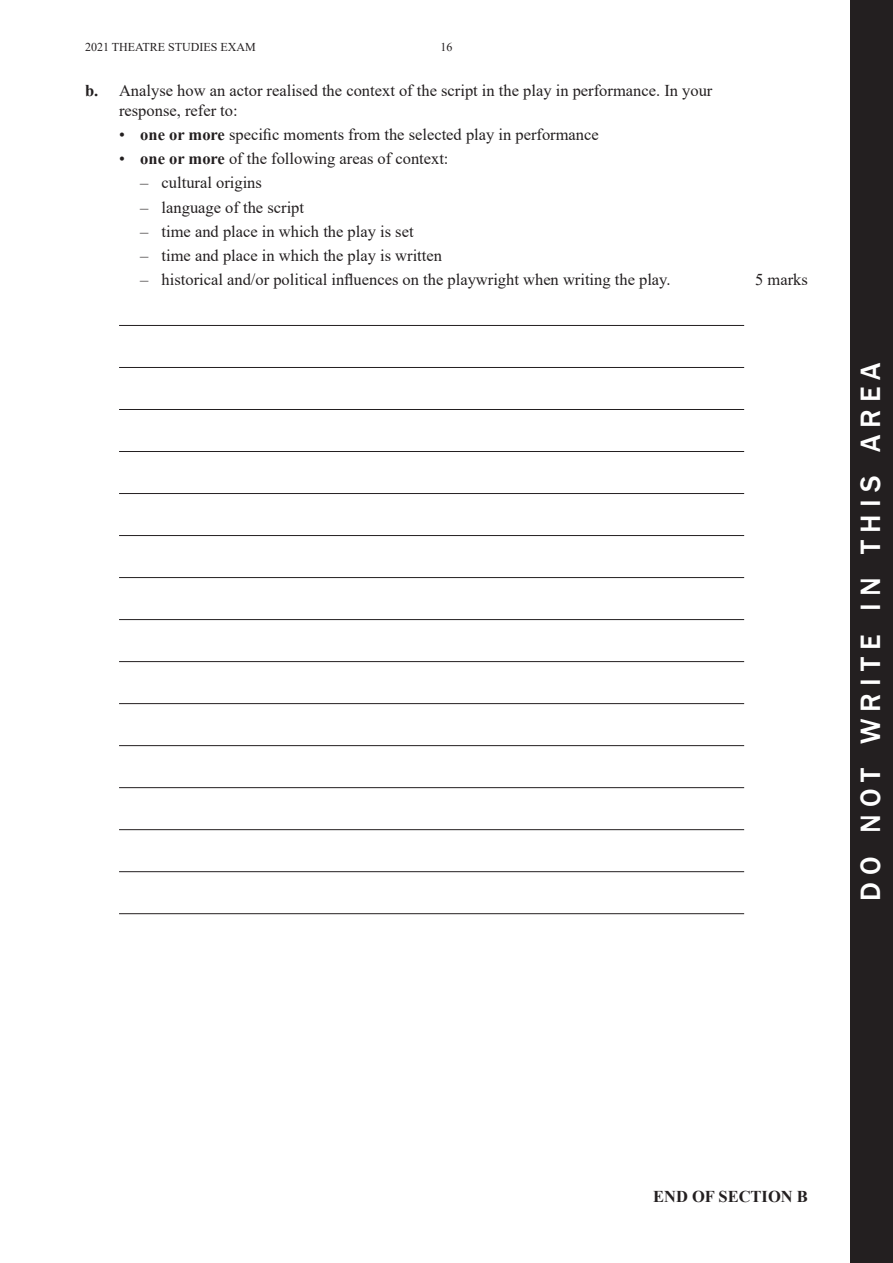
<style>
.page{position:relative;width:893px;height:1263px;background:#fff}
.page>*{position:absolute;margin:0;border:0;box-sizing:border-box;transform-origin:0 0}
.t1{font:28.8px "Franklin Gothic Medium SC800";letter-spacing:.25em;color:#fff}
.Bullet_3{font:16.5px "Times New Roman";color:#231f20}
.Bullet_2{font:16.5px "Times New Roman";color:#231f20}
.Body_tab_R-indent{font:16.5px/19.8px "Times New Roman";color:#231f20}
.Bullet_3_last{font:16.5px "Times New Roman";color:#231f20}
.Turn_over{font:700 16.5px "Times New Roman";color:#231f20}
.Marks{font:16.5px "Times New Roman";color:#231f20}
.t2{font:12px "Times New Roman";color:#231f20}
.s1{font-weight:700}
</style>
<div class="page">
<div style="left:850px;top:0;width:43px;height:1263px;background:#231f20"></div>
<hr style="left:119px;top:325px;width:625px;height:1px;background:#231f20">
<hr style="left:119px;top:367px;width:625px;height:1px;background:#231f20">
<hr style="left:119px;top:409px;width:625px;height:1px;background:#231f20">
<hr style="left:119px;top:451px;width:625px;height:1px;background:#231f20">
<hr style="left:119px;top:493px;width:625px;height:1px;background:#231f20">
<hr style="left:119px;top:535px;width:625px;height:1px;background:#231f20">
<hr style="left:119px;top:577px;width:625px;height:1px;background:#231f20">
<hr style="left:119px;top:619px;width:625px;height:1px;background:#231f20">
<hr style="left:119px;top:661px;width:625px;height:1px;background:#231f20">
<hr style="left:119px;top:703px;width:625px;height:1px;background:#231f20">
<hr style="left:119px;top:745px;width:625px;height:1px;background:#231f20">
<hr style="left:119px;top:787px;width:625px;height:1px;background:#231f20">
<hr style="left:119px;top:829px;width:625px;height:1px;background:#231f20">
<hr style="left:119px;top:871px;width:625px;height:1px;background:#231f20">
<hr style="left:119px;top:913px;width:625px;height:1px;background:#231f20">
<p class="t2" style="left:85px;top:38px;width:172px">2021 THEATRE STUDIES EXAM</p>
<p class="t2" style="left:440px;top:38px;width:13px">16</p>
<p class="Body_tab_R-indent" style="left:119px;top:81px;width:595px;text-indent:-34px"><span class="s1">b.</span> Analyse how an actor realised the context of the script in the play in performance. In your response, refer to:</p>
<p class="Bullet_2" style="left:119px;top:123px;width:481px">• <span class="s1">one or more</span> specific moments from the selected play in performance</p>
<p class="Bullet_2" style="left:119px;top:147px;width:331px">• <span class="s1">one or more</span> of the following areas of context:</p>
<p class="Bullet_3" style="left:140px;top:171px;width:123px">– cultural origins</p>
<p class="Bullet_3" style="left:140px;top:195px;width:165px">– language of the script</p>
<p class="Bullet_3" style="left:140px;top:219px;width:275px">– time and place in which the play is set</p>
<p class="Bullet_3" style="left:140px;top:243px;width:303px">– time and place in which the play is written</p>
<p class="Bullet_3_last" style="left:140px;top:267px;width:532px">– historical and/or political influences on the playwright when writing the play.</p>
<p class="Marks" style="left:755px;top:268px;width:54px">5 marks</p>
<h1 class="t1" style="left:853px;top:901px;width:540px;rotate:-90deg">do not write in this area</h1>
<p class="Turn_over" style="left:653px;top:1185px;width:156px">END OF SECTION B</p>
</div>
